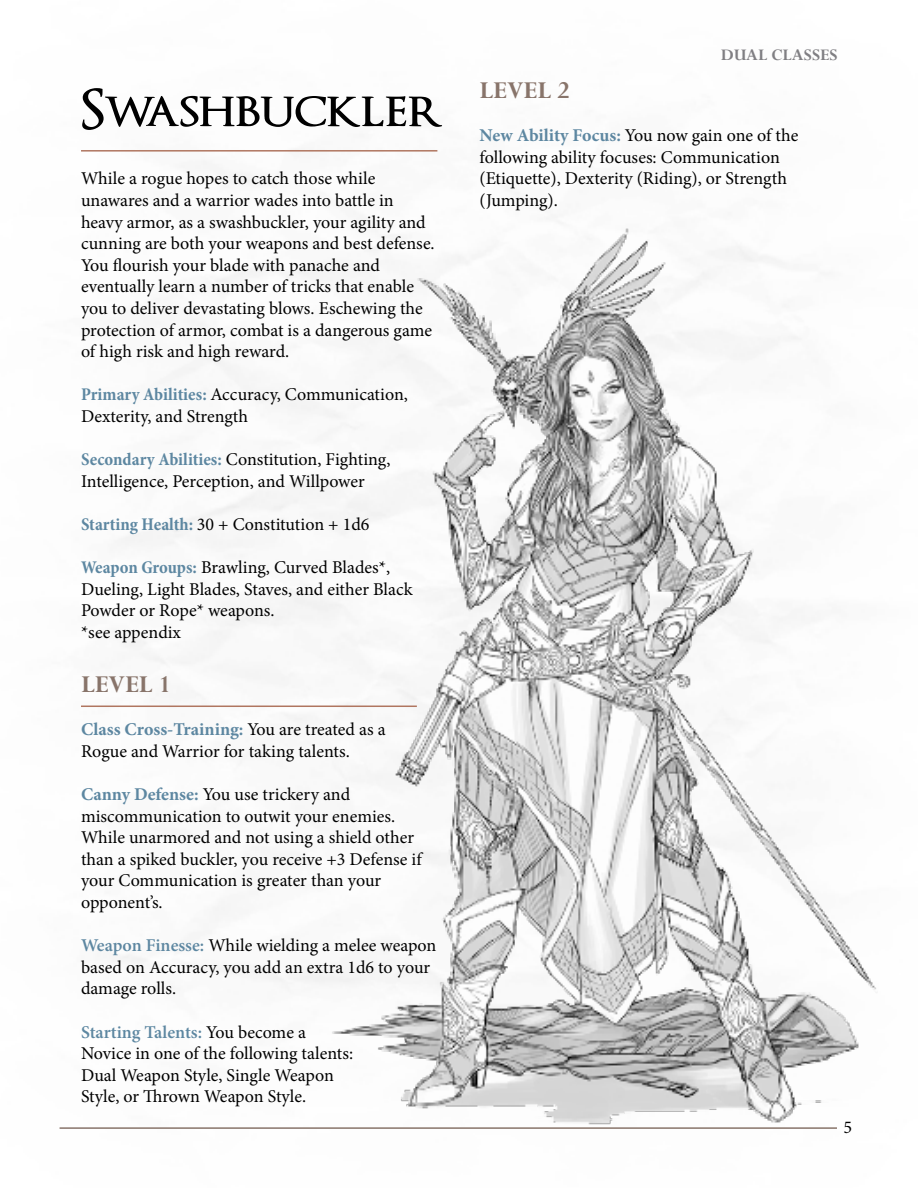
<style>
.page{position:relative;width:918px;height:1188px;background:#fff}
.page>*{position:absolute;margin:0;border:0;box-sizing:border-box;transform-origin:0 0}
.t1{font:600 54px "Optimus Princeps";letter-spacing:-.025em;color:#000}
.t2{font:700 27px "Perpetua";color:#88746a}
.t3{font:18px/21.6px "Minion Pro";color:#000}
.t4{font:700 18px "Perpetua";color:#807f83}
.s1{font-weight:700;font-stretch:condensed;color:#5d87a1}
.s2{font-weight:700;color:#5d87a1}
.s3{font-weight:600;color:#5d87a1}
</style>
<div class="page">
<hr style="left:60px;top:1127px;width:777px;height:2px;background:#88746a">
<img style="left:266px;top:228px;width:611px;height:901px">
<hr style="left:81px;top:706px;width:336px;height:1px;background:#b07660">
<hr style="left:81px;top:150px;width:356px;height:2px;background:#b07660">
<h1 class="t1" style="left:81px;top:81px;width:364px">Swashbuckler</h1>
<p class="t3" style="left:81px;top:168px;width:355px">While a rogue hopes to catch those while unawares and a warrior wades into battle in heavy armor, as a swashbuckler, your agility and cunning are both your weapons and best defense.<br>You flourish your blade with panache and eventually learn a number of tricks that enable you to deliver devastating blows. Eschewing the protection of armor, combat is a dangerous game of high risk and high reward.</p>
<p class="t3" style="left:81px;top:384px;width:328px"><span class="s1">Primary Abilities:</span> Accuracy, Communication,<br>Dexterity, and Strength</p>
<p class="t3" style="left:81px;top:449px;width:311px"><span class="s1">Secondary Abilities:</span> Constitution, Fighting,<br>Intelligence, Perception, and Willpower</p>
<p class="t3" style="left:81px;top:514px;width:290px"><span class="s1">Starting Health:</span> 30 + Constitution + 1d6</p>
<p class="t3" style="left:81px;top:557px;width:333px"><span class="s1">Weapon Groups:</span> Brawling, Curved Blades*,<br>Dueling, Light Blades, Staves, and either Black<br>Powder or Rope* weapons.<br>*see appendix</p>
<h2 class="t2" style="left:81px;top:667px;width:92px">LEVEL 1</h2>
<p class="t3" style="left:81px;top:719px;width:306px"><span class="s2">Class Cross-Training:</span> You are treated as a<br>Rogue and Warrior for taking talents.</p>
<p class="t3" style="left:81px;top:784px;width:342px"><span class="s2">Canny Defense:</span> You use trickery and miscommunication to outwit your enemies.<br>While unarmored and not using a shield other than a spiked buckler, you receive +3 Defense if your Communication is greater than your opponent’s.</p>
<p class="t3" style="left:81px;top:935px;width:357px"><span class="s3">Weapon Finesse:</span> While wielding a melee weapon based on Accuracy, you add an extra 1d6 to your damage rolls.</p>
<p class="t3" style="left:81px;top:1021px;width:274px"><span class="s3">Starting Talents:</span> You become a Novice in one of the following talents:<br>Dual Weapon Style, Single Weapon Style, or Thrown Weapon Style.</p>
<p class="t4" style="left:721px;top:43px;width:118px">DUAL CLASSES</p>
<h2 class="t2" style="left:480px;top:73px;width:92px">LEVEL 2</h2>
<p class="t3" style="left:480px;top:125px;width:320px"><span class="s2">New Ability Focus:</span> You now gain one of the following ability focuses: Communication (Etiquette), Dexterity (Riding), or Strength (Jumping).</p>
<p class="t3" style="left:843px;top:1117px;width:10px">5</p>
</div>
